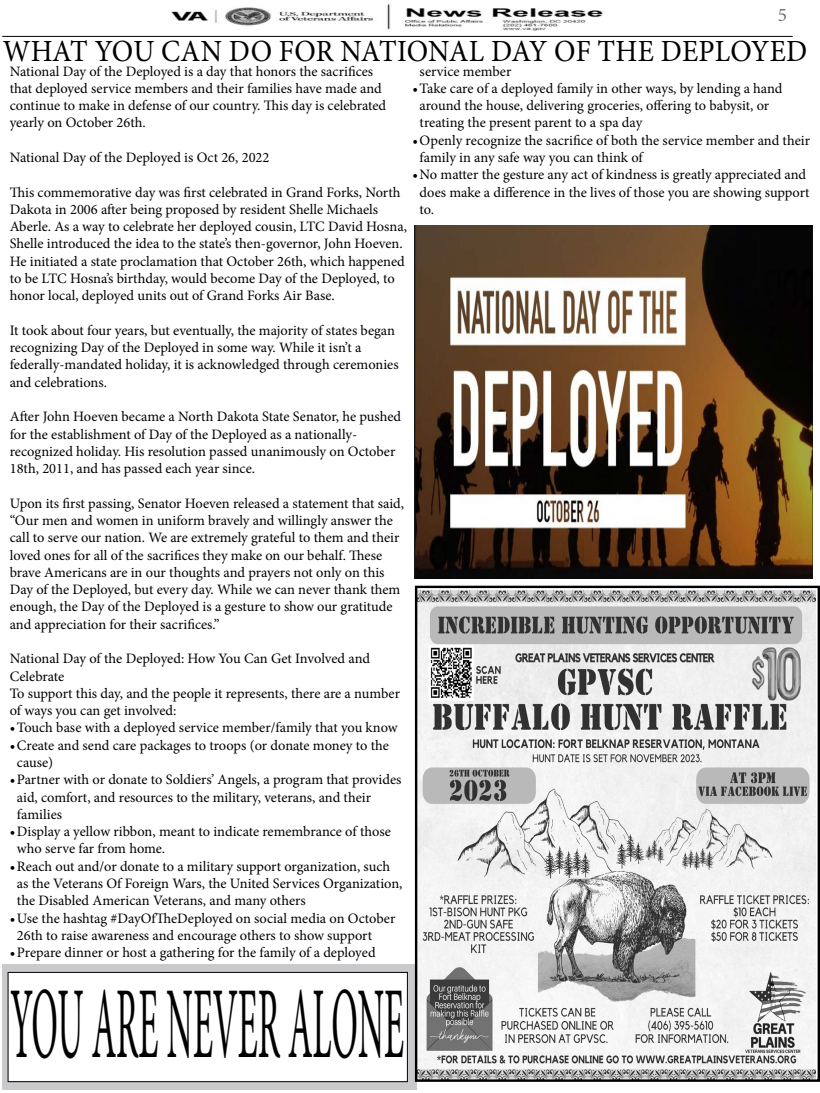
<style>
.page{position:relative;width:820px;height:1093px;background:#fff}
.page>*{position:absolute;margin:0;border:0;box-sizing:border-box;transform-origin:0 0}
.t1{font:102px "Minion Pro";color:#000;scale:.35 1}
.t2{font:30.8px "Minion Pro";color:#000;scale:.93 1}
.t3{font:19.2px "Minion Pro";color:#706f6f}
.t4{font:14.4px/17.3px "Minion Pro";letter-spacing:-.005em;color:#000}
</style>
<div class="page">
<hr style="left:2px;top:36px;width:790px;height:1px;background:#000">
<img style="left:172px;top:4px;width:431px;height:27px">
<svg style="left:3px;top:964px;width:414px;height:126px;background:#c3c3c5"></svg>
<div style="left:8px;top:972px;width:399px;height:110px;background:#fff;border:1px solid #000"></div>
<img style="left:414px;top:226px;width:398px;height:352px">
<img style="left:418px;top:590px;width:396px;height:489px">
<div style="left:415px;top:586px;width:404px;height:496px;border:2px solid #000"></div>
<h3 class="t3" style="left:777px;top:2px;width:11px">5</h3>
<h2 class="t2" style="left:3px;top:30px;width:866px">WHAT YOU CAN DO FOR NATIONAL DAY OF THE DEPLOYED</h2>
<p class="t4" style="left:10px;top:62px;width:378px">National Day of the Deployed is a day that honors the sacrifices that deployed service members and their families have made and continue to make in defense of our country. This day is celebrated yearly on October 26th.</p>
<p class="t4" style="left:10px;top:149px;width:261px">National Day of the Deployed is Oct 26, 2022</p>
<p class="t4" style="left:10px;top:183px;width:398px">This commemorative day was first celebrated in Grand Forks, North Dakota in 2006 after being proposed by resident Shelle Michaels Aberle. As a way to celebrate her deployed cousin, LTC David Hosna, Shelle introduced the idea to the state’s then-governor, John Hoeven.<br>He initiated a state proclamation that October 26th, which happened to be LTC Hosna’s birthday, would become Day of the Deployed, to honor local, deployed units out of Grand Forks Air Base.</p>
<p class="t4" style="left:10px;top:322px;width:390px">It took about four years, but eventually, the majority of states began recognizing Day of the Deployed in some way. While it isn’t a federally-mandated holiday, it is acknowledged through ceremonies and celebrations.</p>
<p class="t4" style="left:10px;top:408px;width:393px">After John Hoeven became a North Dakota State Senator, he pushed for the establishment of Day of the Deployed as a nationally&shy;recognized holiday. His resolution passed unanimously on October 18th, 2011, and has passed each year since.</p>
<p class="t4" style="left:10px;top:494px;width:395px">Upon its first passing, Senator Hoeven released a statement that said, “Our men and women in uniform bravely and willingly answer the call to serve our nation. We are extremely grateful to them and their loved ones for all of the sacrifices they make on our behalf. These brave Americans are in our thoughts and prayers not only on this Day of the Deployed, but every day. While we can never thank them enough, the Day of the Deployed is a gesture to show our gratitude and appreciation for their sacrifices.”</p>
<p class="t4" style="left:10px;top:650px;width:391px">National Day of the Deployed: How You Can Get Involved and Celebrate<br>To support this day, and the people it represents, there are a number of ways you can get involved:</p>
<p class="t4" style="left:10px;top:719px;width:389px">•Touch base with a deployed service member/family that you know</p>
<p class="t4" style="left:17px;top:736px;width:373px;text-indent:-7px">•Create and send care packages to troops (or donate money to the cause)</p>
<p class="t4" style="left:17px;top:771px;width:386px;text-indent:-7px">•Partner with or donate to Soldiers’ Angels, a program that provides aid, comfort, and resources to the military, veterans, and their families</p>
<p class="t4" style="left:17px;top:823px;width:375px;text-indent:-7px">•Display a yellow ribbon, meant to indicate remembrance of those who serve far from home.</p>
<p class="t4" style="left:17px;top:857px;width:387px;text-indent:-7px">•Reach out and/or donate to a military support organization, such as the Veterans Of Foreign Wars, the United Services Organization, the Disabled American Veterans, and many others</p>
<p class="t4" style="left:17px;top:909px;width:380px;text-indent:-7px">•Use the hashtag #DayOfTheDeployed on social media on October<br>26th to raise awareness and encourage others to show support</p>
<p class="t4" style="left:10px;top:944px;width:367px">•Prepare dinner or host a gathering for the family of a deployed</p>
<p class="t4" style="left:419px;top:62px;width:93px">service member</p>
<p class="t4" style="left:419px;top:80px;width:364px;text-indent:-7px">•Take care of a deployed family in other ways, by lending a hand around the house, delivering groceries, offering to babysit, or treating the present parent to a spa day</p>
<p class="t4" style="left:419px;top:132px;width:392px;text-indent:-7px">•Openly recognize the sacrifice of both the service member and their family in any safe way you can think of</p>
<p class="t4" style="left:419px;top:166px;width:391px;text-indent:-7px">•No matter the gesture any act of kindness is greatly appreciated and does make a difference in the lives of those you are showing support to.</p>
<h1 class="t1" style="left:10px;top:956px;width:1126px">YOU ARE NEVER ALONE</h1>
</div>
